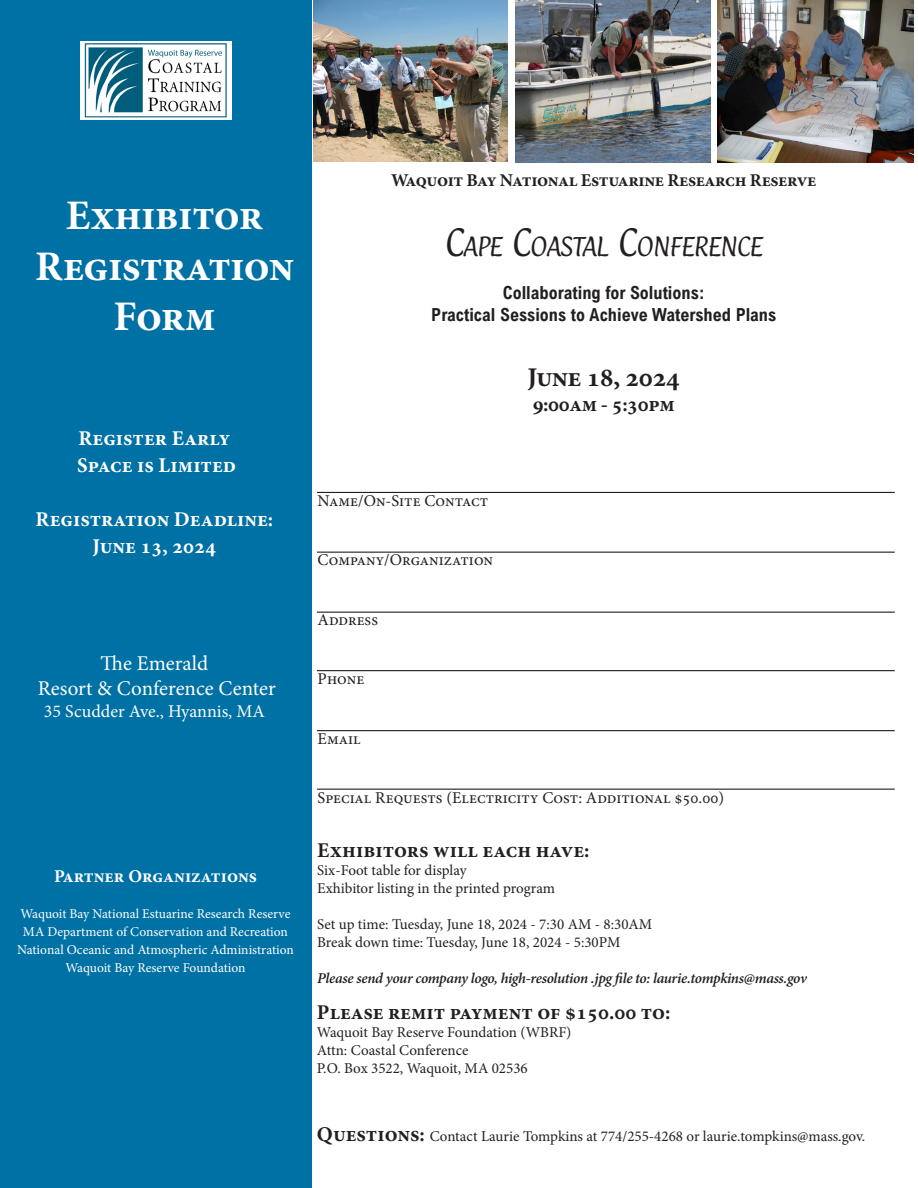
<style>
.page{position:relative;width:918px;height:1188px;background:#fff}
.page>*{position:absolute;margin:0;border:0;box-sizing:border-box;transform-origin:0 0}
.t1{font:700 42px "Minion Pro";letter-spacing:-.02em;color:#fff}
.t2{font:700 27px "Minion Pro";letter-spacing:-.02em;color:#231f20}
.t3{font:22.05px "Paprika";letter-spacing:-.03em;color:#231f20}
.t4{font:700 21px "Minion Pro";color:#fff}
.t5{font:700 21px "Minion Pro";color:#231f20}
.t6{font:21px "Minion Pro";letter-spacing:.005em;color:#fff}
.t7{font:700 21px "Minion Pro";letter-spacing:-.02em;color:#231f20}
.t8{font:700 18px "Arial Nova Cond";color:#231f20}
.t9{font:700 18px "Minion Pro";letter-spacing:-.02em;color:#231f20}
.t10{font:18px "Minion Pro";letter-spacing:-.005em;color:#fff}
.t11{font:700 18px "Minion Pro";color:#fff}
.t12{font:16.5px "Minion Pro";color:#231f20}
.t13{font:15px "Minion Pro";color:#231f20}
.t14{font:italic 600 15px "Minion Pro";letter-spacing:-.025em;color:#231f20}
.t15{font:13.5px "Minion Pro";color:#fff}
.s1{font-size:31.5px}
.s2{font-weight:700;font-size:21px}
</style>
<div class="page">
<div style="left:0;top:0;width:311px;height:1188px;background:#0071a4"></div>
<img style="left:81px;top:41px;width:150px;height:78px">
<hr style="left:317px;top:492px;width:578px;height:1px;background:#231f20">
<hr style="left:317px;top:552px;width:578px;height:1px;background:#231f20">
<hr style="left:317px;top:612px;width:578px;height:1px;background:#231f20">
<hr style="left:317px;top:670px;width:578px;height:1px;background:#231f20">
<hr style="left:317px;top:730px;width:578px;height:1px;background:#231f20">
<hr style="left:317px;top:789px;width:578px;height:1px;background:#231f20">
<img style="left:314px;top:0;width:194px;height:162px">
<img style="left:718px;top:0;width:195px;height:162px">
<img style="left:515px;top:1px;width:195px;height:161px">
<p class="t1" style="left:66px;top:186px;width:199px">Exhibitor</p>
<p class="t1" style="left:35px;top:237px;width:260px">Registration</p>
<p class="t1" style="left:114px;top:287px;width:104px">Form</p>
<p class="t4" style="left:78px;top:423px;width:154px">Register Early</p>
<p class="t4" style="left:77px;top:450px;width:160px">Space is Limited</p>
<p class="t4" style="left:36px;top:504px;width:239px">Registration Deadline:</p>
<p class="t4" style="left:93px;top:531px;width:125px">June 13, 2024</p>
<p class="t6" style="left:101px;top:649px;width:109px">The Emerald</p>
<p class="t6" style="left:38px;top:674px;width:240px">Resort &amp; Conference Center</p>
<p class="t10" style="left:44px;top:699px;width:223px">35 Scudder Ave., Hyannis, MA</p>
<p class="t11" style="left:54px;top:864px;width:204px">Partner Organizations</p>
<p class="t15" style="left:21px;top:905px;width:271px">Waquoit Bay National Estuarine Research Reserve</p>
<p class="t15" style="left:23px;top:923px;width:267px">MA Department of Conservation and Recreation</p>
<p class="t15" style="left:17px;top:941px;width:278px">National Oceanic and Atmospheric Administration</p>
<p class="t15" style="left:65px;top:959px;width:182px">Waquoit Bay Reserve Foundation</p>
<p class="t9" style="left:391px;top:167px;width:427px">Waquoit Bay National Estuarine Research Reserve</p>
<p class="t3" style="left:445px;top:229px;width:319px"><span class="s1">C</span>APE <span class="s1">C</span>OASTAL <span class="s1">C</span>ONFERENCE</p>
<p class="t8" style="left:503px;top:282px;width:203px">Collaborating for Solutions:</p>
<p class="t8" style="left:431px;top:303px;width:347px">Practical Sessions to Achieve Watershed Plans</p>
<p class="t12" style="left:318px;top:490px;width:172px">Name/On-Site Contact</p>
<p class="t12" style="left:318px;top:549px;width:177px">Company/Organization</p>
<p class="t12" style="left:318px;top:609px;width:62px">Address</p>
<p class="t12" style="left:318px;top:668px;width:48px">Phone</p>
<p class="t12" style="left:318px;top:727px;width:45px">Email</p>
<p class="t2" style="left:528px;top:358px;width:154px">June 18, 2024</p>
<p class="t7" style="left:533px;top:389px;width:144px">9:00am - 5:30pm</p>
<p class="t12" style="left:318px;top:787px;width:408px">Special Requests (Electricity Cost: Additional $50.00)</p>
<p class="t5" style="left:317px;top:835px;width:274px">Exhibitors will each have:</p>
<p class="t13" style="left:317px;top:860px;width:151px">Six-Foot table for display</p>
<p class="t13" style="left:317px;top:878px;width:239px">Exhibitor listing in the printed program</p>
<p class="t13" style="left:317px;top:914px;width:337px">Set up time: Tuesday, June 18, 2024 - 7:30 AM - 8:30AM</p>
<p class="t13" style="left:317px;top:932px;width:305px">Break down time: Tuesday, June 18, 2024 - 5:30PM</p>
<p class="t14" style="left:317px;top:967px;width:491px">Please send your company logo, high-resolution .jpg file to: laurie.tompkins@mass.gov</p>
<p class="t5" style="left:317px;top:997px;width:355px">Please remit payment of $150.00 to:</p>
<p class="t13" style="left:317px;top:1022px;width:256px">Waquoit Bay Reserve Foundation (WBRF)</p>
<p class="t13" style="left:317px;top:1040px;width:153px">Attn: Coastal Conference</p>
<p class="t13" style="left:317px;top:1058px;width:212px">P.O. Box 3522, Waquoit, MA 02536</p>
<p class="t13" style="left:317px;top:1126px;width:550px"><span class="s2">Questions:</span> Contact Laurie Tompkins at 774/255-4268 or laurie.tompkins@mass.gov.</p>
</div>
